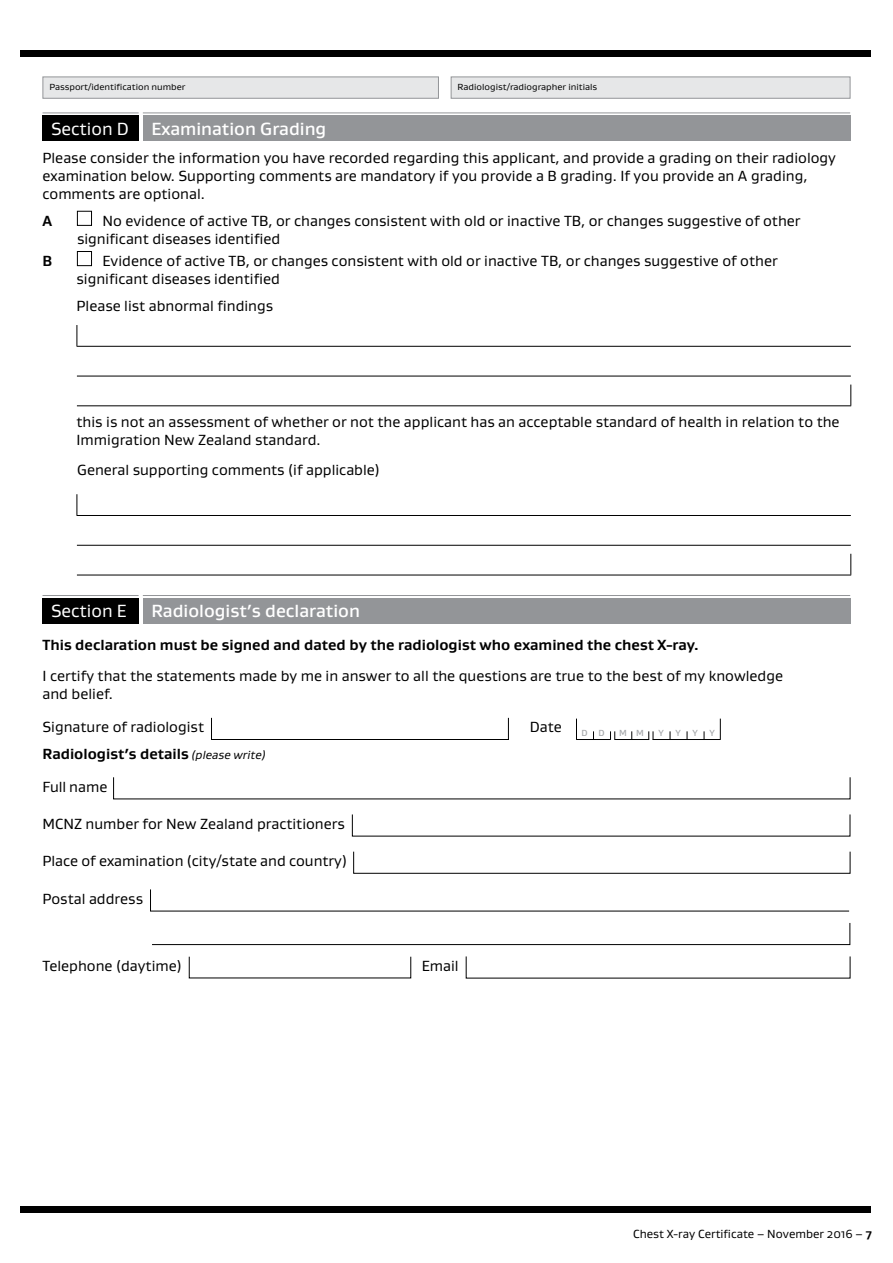
<style>
.page{position:relative;width:893px;height:1263px;background:#fff}
.page>*{position:absolute;margin:0;border:0;box-sizing:border-box;transform-origin:0 0}
.t1{font:500 18px "Gustan";color:#fff}
.t2{font:18px "Gustan";color:#fff}
.t3{font:15px/18px "Gustan";color:#000}
.t4{font:700 15px/32.8px "Gustan";color:#000}
.t5{font:12px "Gustan";color:#000}
.t6{font:9px "Gustan";color:#000;scale:1.06 1}
.t7{font:500 9px "Gustan";color:#a7a9ac}
.s1{font-weight:400}
.s2{font-weight:400;font-style:italic;font-size:12px}
.s3{font-weight:700}
</style>
<div class="page">
<div style="left:20px;top:50px;width:850px;height:7px;background:#000"></div>
<div style="left:20px;top:1206px;width:850px;height:7px;background:#000"></div>
<div style="left:43px;top:116px;width:96px;height:25px;background:#000"></div>
<hr style="left:43px;top:113px;width:96px;height:1px;background:#939598">
<div style="left:143px;top:116px;width:707px;height:25px;background:#939598"></div>
<hr style="left:143px;top:113px;width:707px;height:1px;background:#939598">
<div style="left:77px;top:211px;width:15px;height:15px;border:1px solid #000"></div>
<div style="left:77px;top:251px;width:15px;height:15px;border:1px solid #000"></div>
<svg style="left:77px;top:325px;width:1px;height:21px"></svg>
<hr style="left:77px;top:346px;width:774px;height:1px;background:#000">
<hr style="left:77px;top:376px;width:774px;height:1px;background:#000">
<svg style="left:850px;top:385px;width:1px;height:20px"></svg>
<hr style="left:77px;top:405px;width:774px;height:1px;background:#000">
<svg style="left:77px;top:494px;width:1px;height:21px"></svg>
<hr style="left:77px;top:515px;width:774px;height:1px;background:#000">
<hr style="left:77px;top:545px;width:774px;height:1px;background:#000">
<svg style="left:850px;top:554px;width:1px;height:21px"></svg>
<hr style="left:77px;top:575px;width:774px;height:1px;background:#000">
<div style="left:43px;top:598px;width:96px;height:26px;background:#000"></div>
<hr style="left:43px;top:595px;width:96px;height:1px;background:#939598">
<div style="left:143px;top:598px;width:707px;height:26px;background:#939598"></div>
<hr style="left:143px;top:595px;width:707px;height:1px;background:#939598">
<svg style="left:211px;top:717px;width:298px;height:23px"></svg>
<svg style="left:576px;top:719px;width:1px;height:20px"></svg>
<svg style="left:720px;top:719px;width:1px;height:21px"></svg>
<svg style="left:610px;top:731px;width:5px;height:9px"></svg>
<svg style="left:648px;top:731px;width:6px;height:9px"></svg>
<hr style="left:576px;top:739px;width:34px;height:1px;background:#000">
<hr style="left:615px;top:739px;width:34px;height:1px;background:#000">
<hr style="left:653px;top:739px;width:67px;height:1px;background:#000">
<svg style="left:113px;top:777px;width:738px;height:23px"></svg>
<svg style="left:352px;top:814px;width:499px;height:23px"></svg>
<svg style="left:353px;top:851px;width:498px;height:23px"></svg>
<svg style="left:150px;top:889px;width:700px;height:23px"></svg>
<svg style="left:152px;top:923px;width:699px;height:22px"></svg>
<svg style="left:465px;top:956px;width:386px;height:23px"></svg>
<div style="left:43px;top:77px;width:396px;height:22px;background:#e6e7e8;border:1px solid #939598"></div>
<div style="left:451px;top:77px;width:399px;height:22px;background:#e6e7e8;border:1px solid #939598"></div>
<p class="t6" style="left:49px;top:81px;width:130px">Passport/identification number</p>
<p class="t6" style="left:458px;top:81px;width:133px">Radiologist/radiographer initials</p>
<p class="t1" style="left:51px;top:117px;width:277px"><span class="s1">Section D</span> Examination Grading</p>
<p class="t3" style="left:43px;top:149px;width:795px">Please consider the information you have recorded regarding this applicant, and provide a grading on their radiology examination below. Supporting comments are mandatory if you provide a B grading. If you provide an A grading, comments are optional.</p>
<p class="t4" style="left:43px;top:204px;width:11px">A</p>
<p class="t3" style="left:77px;top:211px;width:725px;text-indent:25px">No evidence of active TB, or changes consistent with old or inactive TB, or changes suggestive of other significant diseases identified</p>
<p class="t4" style="left:43px;top:244px;width:11px">B</p>
<p class="t3" style="left:77px;top:251px;width:703px;text-indent:26px">Evidence of active TB, or changes consistent with old or inactive TB, or changes suggestive of other significant diseases identified</p>
<p class="t3" style="left:77px;top:296px;width:198px">Please list abnormal findings</p>
<p class="t3" style="left:77px;top:412px;width:765px">this is not an assessment of whether or not the applicant has an acceptable standard of health in relation to the<br>Immigration New Zealand standard.</p>
<p class="t3" style="left:77px;top:461px;width:304px">General supporting comments (if applicable)</p>
<p class="t2" style="left:51px;top:599px;width:77px">Section E</p>
<p class="t1" style="left:151px;top:599px;width:210px">Radiologist’s declaration</p>
<p class="t4" style="left:43px;top:628px;width:658px">This declaration must be signed and dated by the radiologist who examined the chest X-ray.</p>
<p class="t3" style="left:43px;top:666px;width:742px">I certify that the statements made by me in answer to all the questions are true to the best of my knowledge and belief.</p>
<p class="t3" style="left:43px;top:718px;width:163px">Signature of radiologist</p>
<p class="t3" style="left:530px;top:718px;width:34px">Date</p>
<p class="t7" style="left:581px;top:727px;width:25px">D D</p>
<p class="t7" style="left:619px;top:727px;width:26px">M M</p>
<p class="t7" style="left:658px;top:727px;width:7px">Y</p>
<p class="t7" style="left:675px;top:727px;width:7px">Y</p>
<p class="t7" style="left:692px;top:727px;width:7px">Y</p>
<p class="t7" style="left:709px;top:727px;width:7px">Y</p>
<p class="t4" style="left:43px;top:737px;width:225px">Radiologist’s details <span class="s2">(please write)<br></span><span class="s1">Full name</span></p>
<p class="t3" style="left:43px;top:814px;width:304px">MCNZ number for New Zealand practitioners</p>
<p class="t3" style="left:43px;top:852px;width:306px">Place of examination (city/state and country)</p>
<p class="t3" style="left:43px;top:889px;width:102px">Postal address</p>
<p class="t3" style="left:43px;top:956px;width:141px">Telephone (daytime)</p>
<p class="t3" style="left:422px;top:956px;width:39px">Email</p>
<p class="t5" style="left:633px;top:1226px;width:240px">Chest X-ray Certificate – November 2016 – <span class="s3">7</span></p>
</div>
